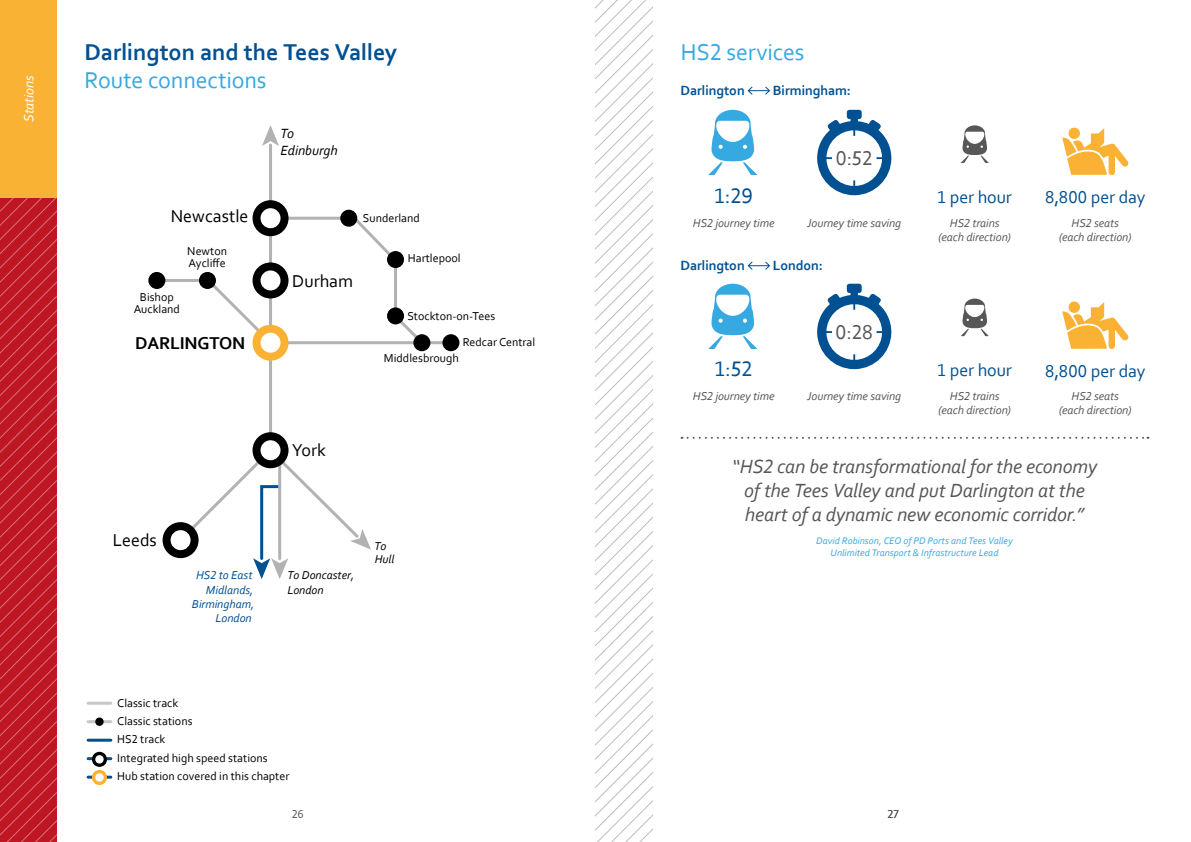
<style>
.page{position:relative;width:1191px;height:842px;background:#fff}
.page>*{position:absolute;margin:0;border:0;box-sizing:border-box;transform-origin:0 0}
.t1{font:24px "Corbel";letter-spacing:-.01em;color:#36a9e1}
.t2{font:700 24px "Corbel";letter-spacing:-.005em;color:#005092}
.t3{font:22px "Corbel";color:#005092}
.t4{font:20.9px "Corbel";color:#575756}
.t5{font:italic 20px/24px "Corbel";letter-spacing:-.01em;color:#575756;text-align:center}
.t6{font:18px "Corbel";letter-spacing:-.005em;color:#005092}
.t7{font:18px "Corbel";color:#000}
.t8{font:700 18px "Corbel";letter-spacing:-.01em;color:#000}
.t9{font:700 14px "Corbel";letter-spacing:-.005em;color:#005092}
.t10{font:italic 14px/16.8px "Corbel";color:#000}
.t11{font:italic 14px "Corbel";letter-spacing:-.015em;color:#fff}
.t12{font:12px/18.4px "Corbel";color:#000}
.t13{font:italic 12px/14px "Corbel";letter-spacing:-.005em;color:#575756;text-align:center}
.t14{font:italic 12px/14.4px "Corbel";color:#005092;text-align:right}
.t15{font:italic 12px/13px "Corbel";color:#000}
.t16{font:12px "Corbel";color:#575756}
.t17{font:italic 10px/12px "Corbel";letter-spacing:.005em;color:#36a9e1;text-align:center}
</style>
<div class="page">
<svg style="left:0;top:197px;width:57px;height:645px;background:#c01f2a"></svg>
<div style="left:0;top:0;width:57px;height:197px;background:#f9b234"></div>
<hr style="left:271px;top:341px;width:180px;height:3px;background:#b3b2b2">
<hr style="left:269px;top:145px;width:3px;height:297px;background:#b3b2b2">
<svg style="left:262px;top:125px;width:17px;height:21px"></svg>
<svg style="left:148px;top:272px;width:17px;height:17px"></svg>
<div style="left:413px;top:334px;width:17px;height:17px;background:#000;border-radius:50%"></div>
<div style="left:442px;top:334px;width:17px;height:17px;background:#000;border-radius:50%"></div>
<svg style="left:154px;top:200px;width:272px;height:161px"></svg>
<svg style="left:163px;top:432px;width:208px;height:147px"></svg>
<svg style="left:595px;top:0;width:57px;height:842px"></svg>
<svg style="left:747px;top:87px;width:23px;height:8px"></svg>
<svg style="left:708px;top:110px;width:49px;height:65px"></svg>
<svg style="left:1062px;top:128px;width:66px;height:47px"></svg>
<svg style="left:817px;top:110px;width:74px;height:85px"></svg>
<svg style="left:960px;top:125px;width:29px;height:38px"></svg>
<svg style="left:747px;top:262px;width:23px;height:8px"></svg>
<svg style="left:708px;top:284px;width:49px;height:65px"></svg>
<svg style="left:1062px;top:302px;width:66px;height:47px"></svg>
<svg style="left:817px;top:284px;width:74px;height:85px"></svg>
<svg style="left:961px;top:299px;width:28px;height:37px"></svg>
<hr style="left:88px;top:702px;width:23px;height:3px;background:#c6c6c6">
<hr style="left:88px;top:739px;width:23px;height:3px;background:#005092">
<hr style="left:88px;top:757px;width:23px;height:3px;background:#005092">
<hr style="left:88px;top:720px;width:23px;height:3px;background:#c6c6c6">
<svg style="left:95px;top:717px;width:9px;height:9px"></svg>
<hr style="left:88px;top:776px;width:23px;height:3px;background:#005092">
<svg style="left:91px;top:752px;width:17px;height:33px"></svg>
<svg style="left:681px;top:437px;width:467px;height:2px"></svg>
<p class="t11" style="left:20px;top:122px;width:47px;rotate:-90deg">Stations</p>
<h1 class="t2" style="left:85px;top:38px;width:314px">Darlington and the Tees Valley</h1>
<h1 class="t1" style="left:85px;top:66px;width:183px">Route connections</h1>
<h3 class="t7" style="left:171px;top:205px;width:79px">Newcastle</h3>
<p class="t12" style="left:187px;top:245px;width:41px;line-height:12px">Newton<br>Aycliffe</p>
<p class="t12" style="left:134px;top:291px;width:48px;line-height:12px;text-align:center">Bishop<br>Auckland</p>
<h3 class="t8" style="left:135px;top:332px;width:111px">DARLINGTON</h3>
<p class="t10" style="left:280px;top:125px;width:59px">To<br>Edinburgh</p>
<p class="t12" style="left:363px;top:209px;width:59px">Sunderland</p>
<h3 class="t7" style="left:292px;top:270px;width:62px">Durham</h3>
<p class="t12" style="left:408px;top:249px;width:54px">Hartlepool</p>
<p class="t12" style="left:407px;top:307px;width:89px">Stockton-on-Tees</p>
<p class="t12" style="left:462px;top:333px;width:74px">Redcar Central</p>
<p class="t12" style="left:384px;top:348px;width:76px">Middlesbrough</p>
<p class="t15" style="left:439px;top:359px;width:13px">To</p>
<h3 class="t7" style="left:292px;top:439px;width:35px">York</h3>
<h3 class="t7" style="left:113px;top:528px;width:46px">Leeds</h3>
<p class="t14" style="left:192px;top:568px;width:64px">HS2 to East<br>Midlands,<br>Birmingham,<br>London</p>
<p class="t15" style="left:375px;top:539px;width:21px">To<br>Hull</p>
<h3 class="t8" style="left:329px;top:543px;width:76px">DURHAM</h3>
<p class="t15" style="left:287px;top:568px;width:68px;line-height:14.4px">To Doncaster,<br>London</p>
<p class="t12" style="left:117px;top:693px;width:174px">Classic track<br>Classic stations<br>HS2 track<br>Integrated high speed stations<br>Hub station covered in this chapter</p>
<h1 class="t1" style="left:680px;top:38px;width:125px">HS2 services</h1>
<p class="t9" style="left:680px;top:81px;width:66px">Darlington</p>
<p class="t9" style="left:773px;top:81px;width:80px">Birmingham:</p>
<h2 class="t3" style="left:714px;top:182px;width:40px">1:29</h2>
<p class="t13" style="left:693px;top:215px;width:83px">HS2 journey time</p>
<h3 class="t4" style="left:836px;top:145px;width:38px">0:52</h3>
<p class="t13" style="left:807px;top:215px;width:96px">Journey time saving</p>
<p class="t9" style="left:680px;top:256px;width:66px">Darlington</p>
<p class="t9" style="left:773px;top:256px;width:51px">London:</p>
<h2 class="t3" style="left:715px;top:355px;width:39px">1:52</h2>
<h3 class="t4" style="left:835px;top:319px;width:39px">0:28</h3>
<h3 class="t6" style="left:937px;top:185px;width:76px">1 per hour</h3>
<p class="t13" style="left:938px;top:215px;width:74px">HS2 trains (each direction)</p>
<h3 class="t6" style="left:937px;top:359px;width:76px">1 per hour</h3>
<p class="t13" style="left:693px;top:389px;width:83px">HS2 journey time</p>
<p class="t13" style="left:938px;top:389px;width:74px">HS2 trains (each direction)</p>
<p class="t13" style="left:807px;top:389px;width:96px">Journey time saving</p>
<h3 class="t6" style="left:1045px;top:185px;width:102px">8,800 per day</h3>
<p class="t13" style="left:1059px;top:215px;width:74px">HS2 seats (each direction)</p>
<h3 class="t6" style="left:1045px;top:359px;width:102px">8,800 per day</h3>
<p class="t13" style="left:1059px;top:389px;width:74px">HS2 seats (each direction)</p>
<h3 class="t5" style="left:732px;top:454px;width:366px">“HS2 can be transformational for the economy of the Tees Valley and put Darlington at the heart of a dynamic new economic corridor.”</h3>
<p class="t17" style="left:816px;top:535px;width:198px">David Robinson, CEO of PD Ports and Tees Valley<br>Unlimited Transport &amp; Infrastructure Lead</p>
<p class="t16" style="left:292px;top:807px;width:14px">26</p>
<p class="t16" style="left:887px;top:807px;width:13px">27</p>
</div>
